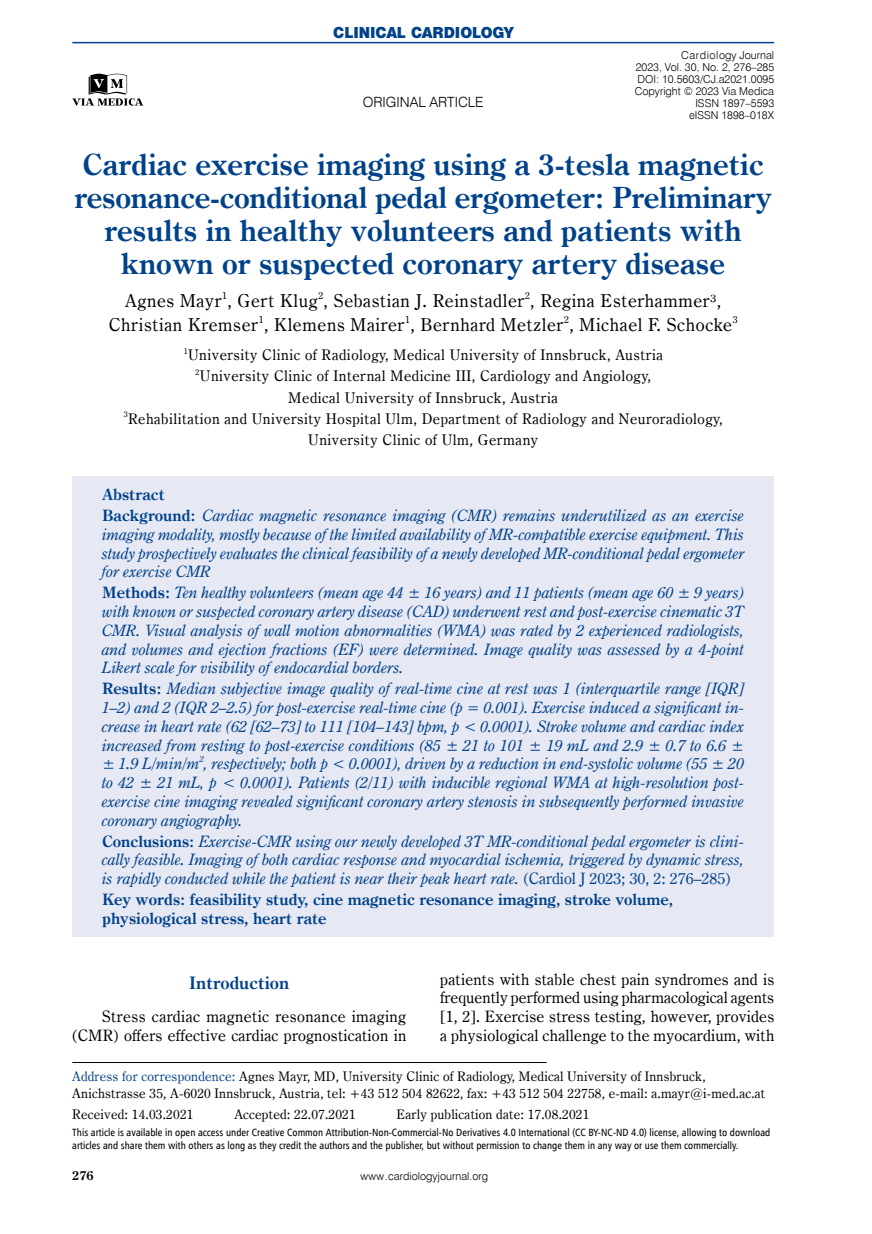
<style>
.page{position:relative;width:872px;height:1234px;background:#fff}
.page>*{position:absolute;margin:0;border:0;box-sizing:border-box;transform-origin:0 0}
.t1{font:700 29.4px/33px "Century Oldst EU";color:#004289;text-align:center}
.t2{font:17.85px/24px "Century Oldst EU";letter-spacing:.035em;color:#000;text-align:center}
.t3{font:700 17.25px "Century Oldst EU";color:#004289}
.t4{font:italic 15.75px/18.8px "Century Oldst EU";color:#004289;text-align:justify}
.t5{font:15.75px/18.8px "Century Oldst EU";letter-spacing:.015em;color:#000;text-align:right}
.t6{font:700 15.75px/18.8px "Century Oldst EU";color:#004289}
.t7{font:14.7px/21px "Century Oldst EU";letter-spacing:.035em;color:#000;text-align:center}
.t8{font:14.1px "Swis 721 Blk 2 EU";color:#004289}
.t9{font:14.1px "Swis 721 Lt EU";color:#000}
.t10{font:13.2px/16.5px "Century Oldst EU";letter-spacing:.015em;color:#000}
.t11{font:700 12.75px "Century Oldst EU";color:#000}
.t12{font:10.95px/12px "Swis 721 Lt EU";color:#000;text-align:right}
.t13{font:10.5px/12.8px "Humnst 777 Cn EU";color:#000}
.s1{font-weight:700;font-style:normal}
.s2{font-style:normal}
.s3{color:#004289}
</style>
<div class="page">
<hr style="left:72px;top:1061px;width:474px;height:1px;background:#000">
<div style="left:72px;top:476px;width:702px;height:460px;background:#e6e8f4"></div>
<hr style="left:72px;top:42px;width:702px;height:1px;background:#004289">
<svg style="left:72px;top:74px;width:71px;height:32px"></svg>
<p class="t8" style="left:333px;top:23px;width:182px">CLINICAL CARDIOLOGY</p>
<p class="t9" style="left:363px;top:93px;width:123px">ORIGINAL ARTICLE</p>
<p class="t12" style="left:635px;top:49px;width:141px">Cardiology Journal<br>2023, Vol. 30, No. 2, 276–285<br>DOI: 10.5603/CJ.a2021.0095<br>Copyright © 2023 Via Medica<br>ISSN 1897–5593<br>eISSN 1898–018X</p>
<h1 class="t1" style="left:74px;top:149px;width:699px">Cardiac exercise imaging using a 3-tesla magnetic resonance-conditional pedal ergometer: Preliminary results in healthy volunteers and patients with known or suspected coronary artery disease</h1>
<p class="t2" style="left:109px;top:289px;width:630px">Agnes Mayr<sup>1</sup>, Gert Klug<sup>2</sup>, Sebastian J. Reinstadler<sup>2</sup>, Regina Esterhammer³,<br>Christian Kremser<sup>1</sup>, Klemens Mairer<sup>1</sup>, Bernhard Metzler<sup>2</sup>, Michael F. Schocke<sup>3</sup></p>
<p class="t7" style="left:124px;top:345px;width:600px"><sup>1</sup>University Clinic of Radiology, Medical University of Innsbruck, Austria<br><sup>2</sup>University Clinic of Internal Medicine III, Cardiology and Angiology,<br>Medical University of Innsbruck, Austria<br><sup>3</sup>Rehabilitation and University Hospital Ulm, Department of Radiology and Neuroradiology, University Clinic of Ulm, Germany</p>
<p class="t4" style="left:102px;top:484px;width:644px;line-height:20.9px"><span class="s1">Abstract<br>Background:</span> Cardiac magnetic resonance imaging (CMR) remains underutilized as an exercise</p>
<p class="t4" style="left:102px;top:525px;width:644px">imaging modality, mostly because of the limited availability of MR-compatible exercise equipment. This study prospectively evaluates the clinical feasibility of a newly developed MR-conditional pedal ergometer for exercise CMR</p>
<p class="t4" style="left:102px;top:583px;width:644px"><span class="s1">Methods:</span> Ten healthy volunteers (mean age 44 ± 16 years) and 11 patients (mean age 60 ± 9 years) with known or suspected coronary artery disease (CAD) underwent rest and post-exercise cinematic 3T CMR. Visual analysis of wall motion abnormalities (WMA) was rated by 2 experienced radiologists, and volumes and ejection fractions (EF) were determined. Image quality was assessed by a 4-point Likert scale for visibility of endocardial borders.</p>
<p class="t4" style="left:102px;top:679px;width:644px"><span class="s1">Results:</span> Median subjective image quality of real-time cine at rest was 1 (interquartile range [IQR] 1–2) and 2 (IQR 2–2.5) for post-exercise real-time cine (p = 0.001). Exercise induced a significant in&shy;crease in heart rate (62 [62–73] to 111 [104–143] bpm, p &lt; 0.0001). Stroke volume and cardiac index increased from resting to post-exercise conditions (85 ± 21 to 101 ± 19 mL and 2.9 ± 0.7 to 6.6 ± ± 1.9 L/min/m<sup>2</sup>, respectively; both p &lt; 0.0001), driven by a reduction in end-systolic volume (55 ± 20 to 42 ± 21 mL, p &lt; 0.0001). Patients (2/11) with inducible regional WMA at high-resolution post&shy;exercise cine imaging revealed significant coronary artery stenosis in subsequently performed invasive coronary angiography.</p>
<p class="t4" style="left:102px;top:831px;width:644px"><span class="s1">Conclusions:</span> Exercise-CMR using our newly developed 3T MR-conditional pedal ergometer is clini&shy;cally feasible. Imaging of both cardiac response and myocardial ischemia, triggered by dynamic stress, is rapidly conducted while the patient is near their peak heart rate. <span class="s2">(Cardiol J 2023; 30, 2: 276–285)</span></p>
<p class="t6" style="left:102px;top:890px;width:573px">Key words: feasibility study, cine magnetic resonance imaging, stroke volume, physiological stress, heart rate</p>
<p class="t3" style="left:189px;top:971px;width:102px">Introduction</p>
<p class="t5" style="left:72px;top:1007px;width:335px">Stress cardiac magnetic resonance imaging (CMR) offers effective cardiac prognostication in</p>
<p class="t5" style="left:440px;top:969px;width:336px;text-align:justify">patients with stable chest pain syndromes and is frequently performed using pharmacological agents [1, 2]. Exercise stress testing, however, provides a physiological challenge to the myocardium, with</p>
<p class="t10" style="left:72px;top:1068px;width:694px"><span class="s3">Address for correspondence:</span> Agnes Mayr, MD, University Clinic of Radiology, Medical University of Innsbruck,<br>Anichstrasse 35, A-6020 Innsbruck, Austria, tel: +43 512 504 82622, fax: +43 512 504 22758, e-mail: a.mayr@i-med.ac.at</p>
<p class="t10" style="left:72px;top:1105px;width:123px">Received: 14.03.2021</p>
<p class="t10" style="left:234px;top:1105px;width:123px">Accepted: 22.07.2021</p>
<p class="t10" style="left:396px;top:1105px;width:194px">Early publication date: 17.08.2021</p>
<p class="t13" style="left:72px;top:1125px;width:699px">This article is available in open access under Creative Common Attribution-Non-Commercial-No Derivatives 4.0 International (CC BY-NC-ND 4.0) license, allowing to download articles and share them with others as long as they credit the authors and the publisher, but without permission to change them in any way or use them commercially.</p>
<p class="t11" style="left:72px;top:1167px;width:23px">276</p>
<p class="t12" style="left:360px;top:1170px;width:129px">www.cardiologyjournal.org</p>
</div>
